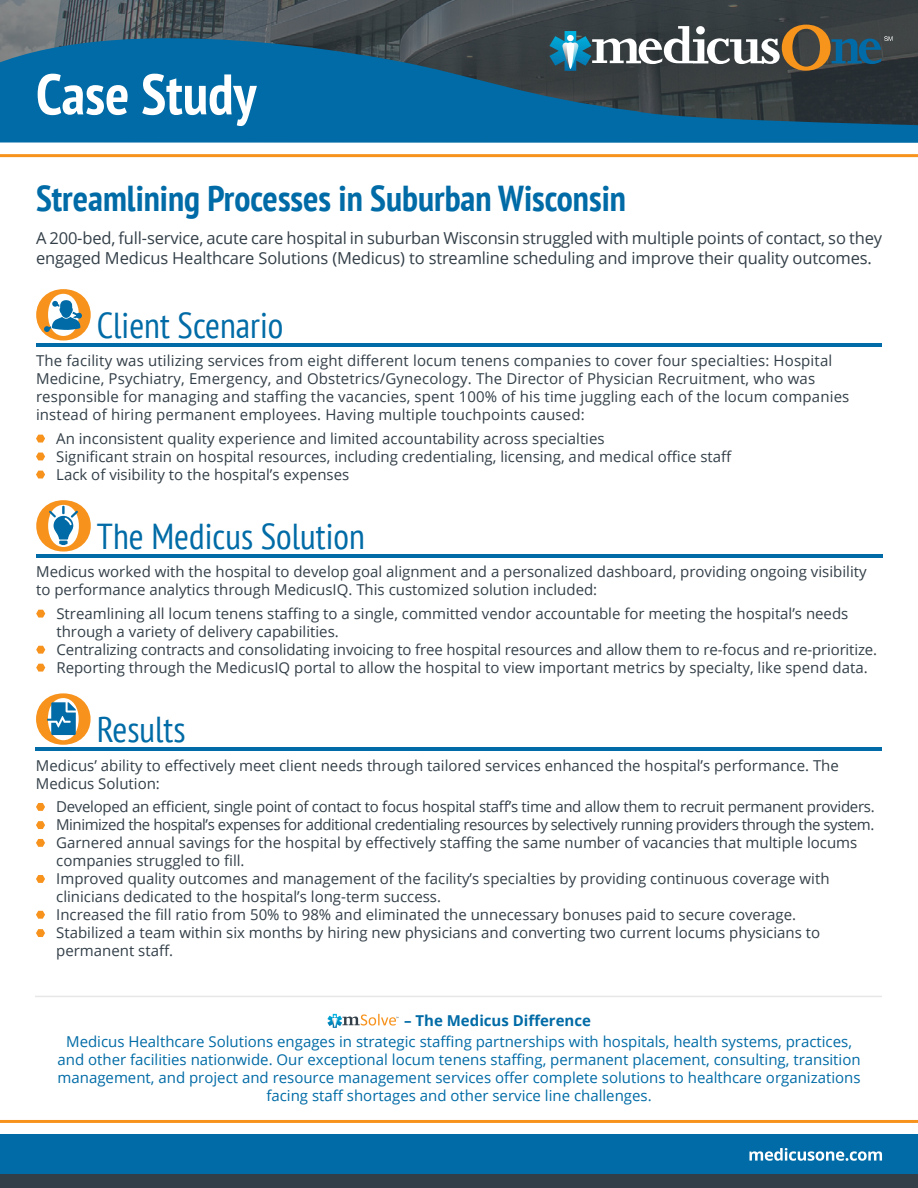
<style>
.page{position:relative;width:918px;height:1188px;background:#fff}
.page>*{position:absolute;margin:0;border:0;box-sizing:border-box;transform-origin:0 0}
.t1{font:700 condensed 57px "PT Sans";color:#fff}
.t2{font:700 condensed 36px "PT Sans";color:#006ba6}
.t3{font:condensed 36px "PT Sans";color:#006ba6}
.t4{font:16.5px/19.8px "Open Sans";letter-spacing:-.01em;color:#333f48}
.t5{font:15px/18px "Open Sans";color:#333f48}
.t6{font:15px/18px "Open Sans";color:#006ba6;text-align:center}
.t7{font:700 15px "Open Sans";color:#006ba6}
</style>
<div class="page">
<svg style="left:0;top:0;width:918px;height:9px;background:#4a5155"></svg>
<svg style="left:0;top:9px;width:918px;height:134px;background:#1e5b7c"></svg>
<svg style="left:36px;top:435px;width:9px;height:8px"></svg>
<svg style="left:36px;top:803px;width:9px;height:8px"></svg>
<svg style="left:36px;top:821px;width:9px;height:8px"></svg>
<svg style="left:36px;top:839px;width:9px;height:8px"></svg>
<svg style="left:36px;top:911px;width:9px;height:8px"></svg>
<svg style="left:36px;top:929px;width:9px;height:8px"></svg>
<svg style="left:36px;top:875px;width:9px;height:8px"></svg>
<svg style="left:36px;top:610px;width:9px;height:8px"></svg>
<svg style="left:36px;top:646px;width:9px;height:8px"></svg>
<svg style="left:36px;top:664px;width:9px;height:8px"></svg>
<svg style="left:36px;top:453px;width:9px;height:7px"></svg>
<svg style="left:36px;top:471px;width:9px;height:7px"></svg>
<hr style="left:36px;top:555px;width:846px;height:3px;background:#006ba6">
<hr style="left:36px;top:343px;width:846px;height:4px;background:#006ba6">
<hr style="left:36px;top:748px;width:846px;height:3px;background:#006ba6">
<svg style="left:36px;top:289px;width:55px;height:51px"></svg>
<svg style="left:36px;top:500px;width:55px;height:52px"></svg>
<svg style="left:36px;top:693px;width:55px;height:52px"></svg>
<div style="left:0;top:1135px;width:918px;height:53px;background:#006ba6"></div>
<hr style="left:0;top:1120px;width:918px;height:3px;background:#f7931d">
<div style="left:0;top:1175px;width:918px;height:13px;background:#333f48"></div>
<hr style="left:0;top:154px;width:918px;height:3px;background:#f7931d">
<hr style="left:35px;top:996px;width:847px;height:1px;background:#e6e7e8">
<svg style="left:327px;top:1014px;width:72px;height:14px"></svg>
<svg style="left:749px;top:1148px;width:133px;height:13px"></svg>
<svg style="left:549px;top:25px;width:344px;height:46px;background:#616b6a"></svg>
<h1 class="t1" style="left:36px;top:56px;width:222px">Case Study</h1>
<h2 class="t2" style="left:36px;top:174px;width:591px">Streamlining Processes in Suburban Wisconsin</h2>
<p class="t4" style="left:36px;top:228px;width:848px">A 200-bed, full-service, acute care hospital in suburban Wisconsin struggled with multiple points of contact, so they engaged Medicus Healthcare Solutions (Medicus) to streamline scheduling and improve their quality outcomes.</p>
<h2 class="t3" style="left:97px;top:302px;width:188px">Client Scenario</h2>
<p class="t5" style="left:36px;top:352px;width:815px">The facility was utilizing services from eight different locum tenens companies to cover four specialties: Hospital Medicine, Psychiatry, Emergency, and Obstetrics/Gynecology. The Director of Physician Recruitment, who was responsible for managing and staffing the vacancies, spent 100% of his time juggling each of the locum companies instead of hiring permanent employees. Having multiple touchpoints caused:</p>
<p class="t5" style="left:56px;top:429px;width:677px">An inconsistent quality experience and limited accountability across specialties<br>Significant strain on hospital resources, including credentialing, licensing, and medical office staff<br>Lack of visibility to the hospital’s expenses</p>
<h2 class="t3" style="left:97px;top:513px;width:269px">The Medicus Solution</h2>
<p class="t5" style="left:36px;top:563px;width:832px">Medicus worked with the hospital to develop goal alignment and a personalized dashboard, providing ongoing visibility to performance analytics through MedicusIQ. This customized solution included:</p>
<p class="t5" style="left:56px;top:604px;width:822px">Streamlining all locum tenens staffing to a single, committed vendor accountable for meeting the hospital’s needs through a variety of delivery capabilities.<br>Centralizing contracts and consolidating invoicing to free hospital resources and allow them to re-focus and re-prioritize.<br>Reporting through the MedicusIQ portal to allow the hospital to view important metrics by specialty, like spend data.</p>
<h2 class="t3" style="left:97px;top:706px;width:90px">Results</h2>
<p class="t5" style="left:36px;top:756px;width:804px">Medicus’ ability to effectively meet client needs through tailored services enhanced the hospital’s performance. The<br>Medicus Solution:</p>
<p class="t5" style="left:56px;top:798px;width:820px">Developed an efficient, single point of contact to focus hospital staff’s time and allow them to recruit permanent providers.<br>Minimized the hospital’s expenses for additional credentialing resources by selectively running providers through the system.<br>Garnered annual savings for the hospital by effectively staffing the same number of vacancies that multiple locums companies struggled to fill.<br>Improved quality outcomes and management of the facility’s specialties by providing continuous coverage with clinicians dedicated to the hospital’s long-term success.<br>Increased the fill ratio from 50% to 98% and eliminated the unnecessary bonuses paid to secure coverage.<br>Stabilized a team within six months by hiring new physicians and converting two current locums physicians to permanent staff.</p>
<p class="t7" style="left:404px;top:1010px;width:188px">– The Medicus Difference</p>
<p class="t6" style="left:58px;top:1032px;width:805px">Medicus Healthcare Solutions engages in strategic staffing partnerships with hospitals, health systems, practices, and other facilities nationwide. Our exceptional locum tenens staffing, permanent placement, consulting, transition management, and project and resource management services offer complete solutions to healthcare organizations facing staff shortages and other service line challenges.</p>
</div>
